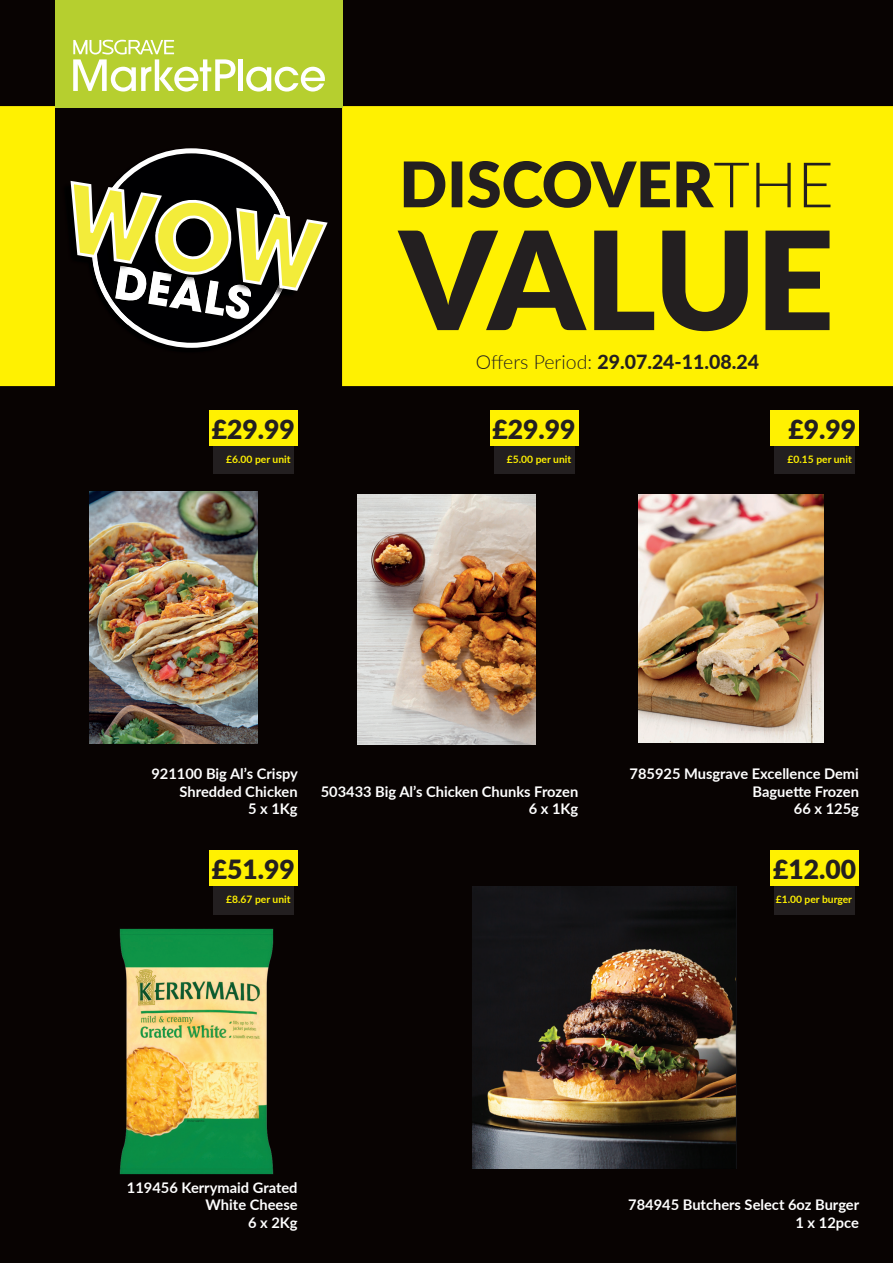
<style>
.page{position:relative;width:893px;height:1263px;background:#080302}
.page>*{position:absolute;margin:0;border:0;box-sizing:border-box;transform-origin:0 0}
.t1{font:900 26.4px "Lato";color:#231f20}
.t2{font:800 19.5px "Lato";color:#231f20}
.t3{font:700 14.7px/17.5px "Lato";color:#fff;text-align:right}
.t4{font:700 10.35px "Lato";color:#fff101}
.s1{font-weight:300}
</style>
<div class="page">
<svg style="left:0;top:106px;width:893px;height:280px;fill:#fff101"></svg>
<div style="left:55px;top:0;width:287px;height:108px;background:#b6cf2f"></div>
<svg style="left:73px;top:40px;width:162px;height:52px"></svg>
<div style="left:238px;top:59px;width:5px;height:32px;background:#fff"></div>
<svg style="left:246px;top:67px;width:79px;height:25px"></svg>
<img style="left:86px;top:146px;width:207px;height:7px">
<img style="left:86px;top:343px;width:51px;height:11px">
<img style="left:241px;top:343px;width:52px;height:11px">
<img style="left:137px;top:343px;width:104px;height:11px">
<img style="left:61px;top:182px;width:10px;height:118px">
<svg style="left:71px;top:153px;width:257px;height:190px"></svg>
<svg style="left:398px;top:231px;width:431px;height:100px"></svg>
<svg style="left:404px;top:161px;width:426px;height:47px"></svg>
<div style="left:213px;top:884px;width:81px;height:30px;background:#231f20"></div>
<div style="left:209px;top:850px;width:89px;height:36px;background:#fff101"></div>
<div style="left:213px;top:444px;width:81px;height:30px;background:#231f20"></div>
<div style="left:209px;top:410px;width:89px;height:36px;background:#fff101"></div>
<div style="left:494px;top:444px;width:80px;height:30px;background:#231f20"></div>
<div style="left:490px;top:410px;width:88px;height:36px;background:#fff101"></div>
<div style="left:774px;top:444px;width:81px;height:30px;background:#231f20"></div>
<div style="left:771px;top:410px;width:88px;height:36px;background:#fff101"></div>
<img style="left:89px;top:491px;width:169px;height:253px">
<img style="left:357px;top:495px;width:179px;height:249px">
<img style="left:638px;top:495px;width:186px;height:247px">
<img style="left:119px;top:928px;width:155px;height:247px">
<div style="left:774px;top:884px;width:81px;height:30px;background:#231f20"></div>
<div style="left:771px;top:850px;width:88px;height:36px;background:#fff101"></div>
<img style="left:472px;top:886px;width:264px;height:282px">
<h1 class="t1" style="left:212px;top:409px;width:85px">£29.99</h1>
<p class="t4" style="left:226px;top:452px;width:66px">£6.00 per unit</p>
<h2 class="t2" style="left:476px;top:348px;width:285px"><span class="s1">Offers Period:</span> 29.07.24-11.08.24</h2>
<h1 class="t1" style="left:492px;top:409px;width:85px">£29.99</h1>
<p class="t4" style="left:507px;top:452px;width:66px">£5.00 per unit</p>
<h1 class="t1" style="left:788px;top:409px;width:69px">£9.99</h1>
<p class="t4" style="left:788px;top:452px;width:66px">£0.15 per unit</p>
<p class="t3" style="left:151px;top:764px;width:148px">921100 Big Al’s Crispy<br>Shredded Chicken<br>5 x 1Kg</p>
<p class="t3" style="left:321px;top:782px;width:259px">503433 Big Al’s Chicken Chunks Frozen<br>6 x 1Kg</p>
<p class="t3" style="left:629px;top:764px;width:231px">785925 Musgrave Excellence Demi<br>Baguette Frozen<br>66 x 125g</p>
<h1 class="t1" style="left:212px;top:849px;width:85px">£51.99</h1>
<h1 class="t1" style="left:773px;top:849px;width:85px">£12.00</h1>
<p class="t4" style="left:226px;top:892px;width:66px">£8.67 per unit</p>
<p class="t4" style="left:776px;top:892px;width:78px">£1.00 per burger</p>
<p class="t3" style="left:127px;top:1178px;width:172px">119456 Kerrymaid Grated<br>White Cheese<br>6 x 2Kg</p>
<p class="t3" style="left:628px;top:1195px;width:233px">784945 Butchers Select 6oz Burger<br>1 x 12pce</p>
</div>
